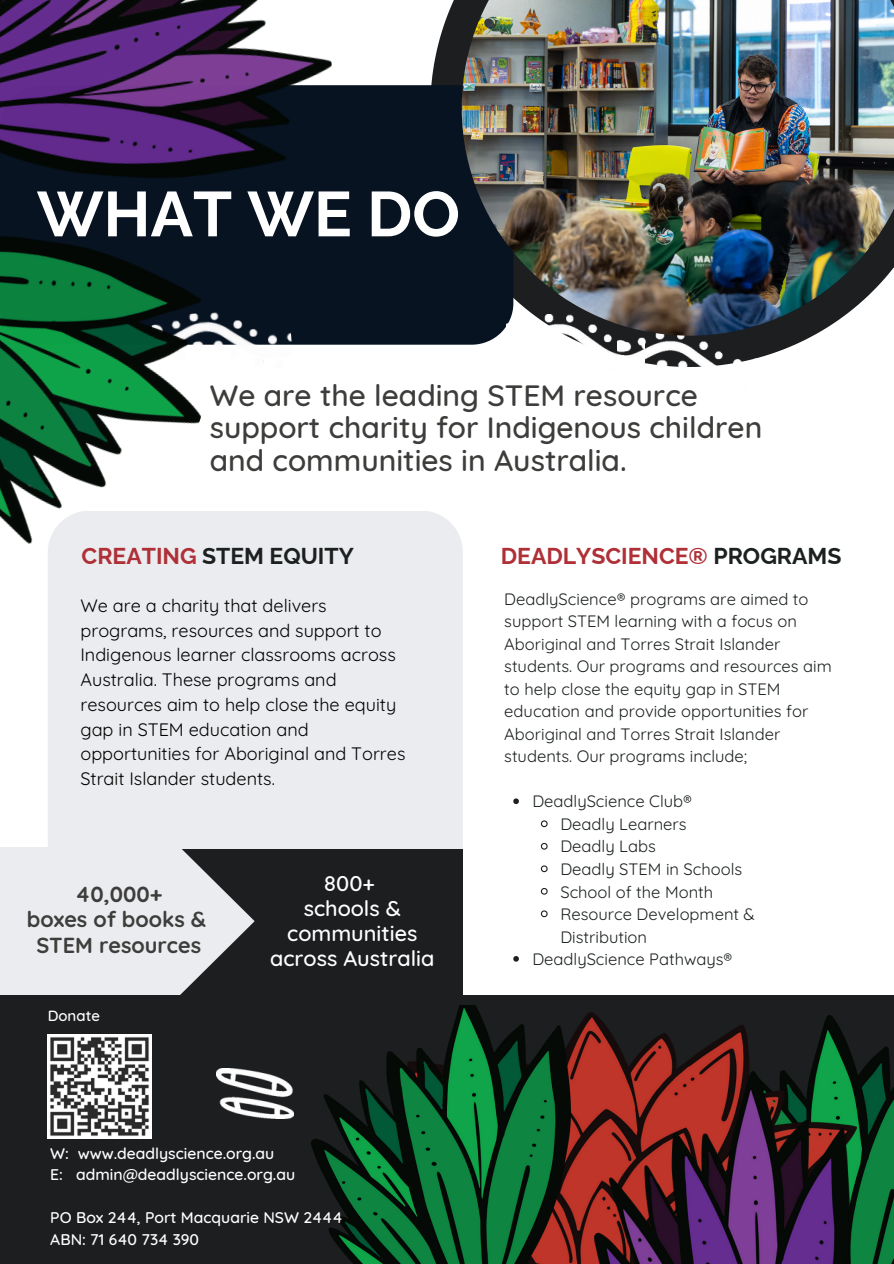
<style>
.page{position:relative;width:894px;height:1264px;background:#fff}
.page>*{position:absolute;margin:0;border:0;box-sizing:border-box;transform-origin:0 0}
.t1{font:700 63.15px "Raleway";color:#fff}
.t2{font:500 30px/32.7px "Quicksand";color:#3d3d3b}
.t3{font:700 22.95px "Raleway";color:#af3037}
.t4{font:700 22.95px "Raleway";color:#1c2120}
.t5{font:500 21.6px/25.2px "Quicksand";color:#fff;text-align:center}
.t6{font:700 21.6px/25.2px "Quicksand";color:#3d3d3b;text-align:center}
.t7{font:18px/24.8px "Quicksand";color:#000}
.t8{font:16.5px/22.5px "Quicksand";color:#1c2120}
.t9{font:500 15.75px "Quicksand";color:#fff}
.t10{font:500 15px "Quicksand";color:#fff}
.s1{color:#af3037}
.s2{color:#1c2120}
</style>
<div class="page">
<div style="left:48px;top:511px;width:414px;height:338px;background:#ebecef"></div>
<div style="left:0;top:849px;width:462px;height:148px;background:#1d1e20"></div>
<svg style="left:0;top:846px;width:254px;height:149px;background:#cecfd1"></svg>
<svg style="left:431px;top:0;width:383px;height:359px"></svg>
<div style="left:0;top:995px;width:893px;height:268px;background:#1d1e20"></div>
<img style="left:48px;top:1034px;width:103px;height:104px">
<img style="left:856px;top:1046px;width:37px;height:217px">
<img style="left:570px;top:1012px;width:286px;height:251px">
<img style="left:594px;top:1071px;width:254px;height:192px">
<img style="left:312px;top:1005px;width:258px;height:258px">
<div style="left:241px;top:85px;width:265px;height:260px;background:#071321"></div>
<img style="left:0;top:0;width:342px;height:202px">
<img style="left:644px;top:335px;width:111px;height:32px">
<img style="left:506px;top:335px;width:138px;height:24px">
<img style="left:241px;top:307px;width:52px;height:56px">
<img style="left:461px;top:0;width:432px;height:335px">
<img style="left:0;top:202px;width:241px;height:387px">
<img style="left:216px;top:1068px;width:77px;height:50px">
<svg style="left:513px;top:798px;width:5px;height:6px"></svg>
<svg style="left:540px;top:820px;width:8px;height:8px"></svg>
<svg style="left:540px;top:842px;width:8px;height:8px"></svg>
<svg style="left:540px;top:865px;width:8px;height:8px"></svg>
<svg style="left:540px;top:888px;width:8px;height:7px"></svg>
<svg style="left:540px;top:910px;width:8px;height:8px"></svg>
<svg style="left:513px;top:956px;width:5px;height:5px"></svg>
<h3 class="t1" style="left:37px;top:177px;width:424px">WHAT WE DO</h3>
<p class="t2" style="left:210px;top:378px;width:554px">We are the leading STEM resource support charity for Indigenous children and communities in Australia.</p>
<p class="t4" style="left:82px;top:542px;width:274px"><span class="s1">CREATING</span> STEM EQUITY</p>
<p class="t7" style="left:80px;top:592px;width:326px">We are a charity that delivers programs, resources and support to Indigenous learner classrooms across Australia. These programs and resources aim to help close the equity gap in STEM education and opportunities for Aboriginal and Torres Strait Islander students.</p>
<p class="t6" style="left:27px;top:881px;width:181px">40,000+<br>boxes of books &amp;<br>STEM resources</p>
<p class="t5" style="left:270px;top:870px;width:166px">800+<br>schools &amp; communities across Australia</p>
<p class="t10" style="left:48px;top:1005px;width:54px">Donate</p>
<p class="t9" style="left:50px;top:1143px;width:225px">W: www.deadlyscience.org.au</p>
<p class="t9" style="left:50px;top:1164px;width:246px">E: admin@deadlyscience.org.au</p>
<p class="t9" style="left:50px;top:1207px;width:294px">PO Box 244, Port Macquarie NSW 2444</p>
<p class="t9" style="left:50px;top:1228px;width:150px">ABN: 71 640 734 390</p>
<p class="t3" style="left:500px;top:542px;width:342px">DEADLYSCIENCE® <span class="s2">PROGRAMS</span></p>
<p class="t8" style="left:504px;top:587px;width:329px">DeadlyScience® programs are aimed to support STEM learning with a focus on Aboriginal and Torres Strait Islander students. Our programs and resources aim to help close the equity gap in STEM education and provide opportunities for Aboriginal and Torres Strait Islander students. Our programs include;</p>
<p class="t8" style="left:532px;top:790px;width:161px">DeadlyScience Club®</p>
<p class="t8" style="left:560px;top:812px;width:128px">Deadly Learners</p>
<p class="t8" style="left:560px;top:835px;width:97px">Deadly Labs</p>
<h4 class="t8" style="left:560px;top:857px;width:183px">Deadly STEM in Schools</h4>
<h4 class="t8" style="left:560px;top:880px;width:154px">School of the Month</h4>
<p class="t8" style="left:560px;top:902px;width:196px">Resource Development &amp;<br>Distribution</p>
<p class="t8" style="left:532px;top:947px;width:201px">DeadlyScience Pathways®</p>
</div>
